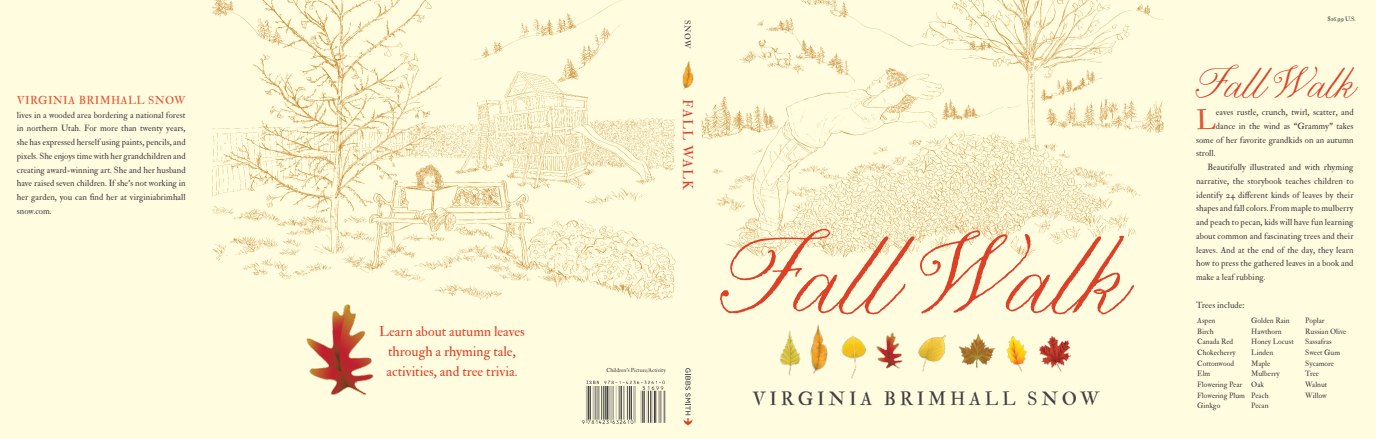
<style>
.page{position:relative;width:1376px;height:439px;background:#fff}
.page>*{position:absolute;margin:0;border:0;box-sizing:border-box;transform-origin:0 0}
.t1{font:112.5px "Nelly Script";color:#dc4128}
.t2{font:44.12px "Nelly Script";color:#dc4128}
.t3{font:27.38px "IM FELL Double Pica PRO Roman";color:#df5734}
.t4{font:18.75px "IM FELL Double Pica PRO Roman";letter-spacing:.2em;color:#414042}
.t5{font:13.75px/20px "IM FELL Double Pica PRO Roman";color:#dc4128;text-align:center}
.t6{font:11.25px "IM FELL Double Pica PRO Roman";letter-spacing:.03em;color:#df5734}
.t7{font:8.75px/13.8px "IM FELL Double Pica PRO Roman";color:#414042;text-align:justify}
.t8{font:8.25px "IM FELL Double Pica PRO Roman";color:#414042}
.t9{font:7.5px/10.6px "IM FELL Double Pica PRO Roman";color:#414042}
.t10{font:6.25px "IM FELL Double Pica PRO Roman";color:#414042}
.t11{font:5.62px "IM FELL Double Pica PRO Roman";color:#414042}
</style>
<div class="page">
<div style="left:0;top:0;width:695px;height:439px;background:#fffcdf"></div>
<img style="left:212px;top:0;width:464px;height:301px">
<svg style="left:683px;top:368px;width:9px;height:57px"></svg>
<div style="left:695px;top:0;width:680px;height:439px;background:#fffcdf"></div>
<img style="left:701px;top:0;width:464px;height:259px">
<img style="left:841px;top:335px;width:25px;height:44px">
<img style="left:779px;top:331px;width:22px;height:45px">
<img style="left:876px;top:332px;width:27px;height:37px">
<img style="left:810px;top:325px;width:18px;height:49px">
<img style="left:1039px;top:336px;width:33px;height:36px">
<img style="left:1006px;top:336px;width:21px;height:36px">
<img style="left:918px;top:334px;width:29px;height:37px">
<img style="left:958px;top:333px;width:38px;height:35px">
<img style="left:297px;top:300px;width:94px;height:95px">
<img style="left:682px;top:61px;width:12px;height:29px">
<img style="left:582px;top:380px;width:84px;height:44px">
<p class="t6" style="left:17px;top:93px;width:170px">Virginia Brimhall Snow</p>
<p class="t7" style="left:17px;top:108px;width:170px">lives in a wooded area bordering a national forest in northern Utah. For more than twenty years, she has expressed herself using paints, pencils, and pixels. She enjoys time with her grandchildren and creating award-winning art. She and her husband have raised seven children. If she’s not working in her garden, you can find her at virginiabrimhall snow.com.</p>
<h3 class="t5" style="left:379px;top:322px;width:147px">Learn about autumn leaves through a rhyming tale, activities, and tree trivia.</h3>
<p class="t8" style="left:692px;top:20px;width:31px;rotate:90deg">Snow</p>
<h3 class="t5" style="left:697px;top:99px;width:92px;rotate:90deg">fall walk</h3>
<p class="t11" style="left:606px;top:366px;width:61px">Children’s Picture/Activity</p>
<h1 class="t1" style="left:721px;top:201px;width:403px">Fall Walk</h1>
<h3 class="t4" style="left:752px;top:387px;width:348px">Virginia Brimhall Snow</h3>
<p class="t10" style="left:1327px;top:16px;width:30px">$16.99 U.S.</p>
<h2 class="t2" style="left:1196px;top:54px;width:159px">Fall Walk</h2>
<h3 class="t3" style="left:1196px;top:103px;width:20px">L</h3>
<p class="t7" style="left:1215px;top:105px;width:139px">eaves rustle, crunch, twirl, scatter, and</p>
<p class="t7" style="left:1215px;top:119px;width:139px">dance in the wind as “Grammy” takes</p>
<p class="t7" style="left:1196px;top:133px;width:159px">some of her favorite grandkids on an autumn</p>
<p class="t7" style="left:1196px;top:147px;width:21px">stroll.</p>
<p class="t7" style="left:1207px;top:160px;width:148px">Beautifully illustrated and with rhyming</p>
<p class="t7" style="left:1196px;top:174px;width:159px">narrative, the storybook teaches children to</p>
<p class="t7" style="left:1196px;top:188px;width:159px">identify 24 different kinds of leaves by their</p>
<p class="t7" style="left:1196px;top:202px;width:159px">shapes and fall colors. From maple to mulberry</p>
<p class="t7" style="left:1196px;top:215px;width:159px">and peach to pecan, kids will have fun learning</p>
<p class="t7" style="left:1196px;top:229px;width:159px">about common and fascinating trees and their</p>
<p class="t7" style="left:1196px;top:243px;width:159px">leaves. And at the end of the day, they learn</p>
<p class="t7" style="left:1196px;top:257px;width:159px">how to press the gathered leaves in a book and</p>
<p class="t7" style="left:1196px;top:270px;width:71px">make a leaf rubbing.</p>
<p class="t7" style="left:1196px;top:298px;width:50px">Trees include:</p>
<p class="t9" style="left:1197px;top:315px;width:49px">Aspen<br>Birch<br>Canada Red<br>Chokecherry<br>Cottonwood<br>Elm<br>Flowering Pear<br>Flowering Plum<br>Ginkgo</p>
<p class="t9" style="left:1251px;top:315px;width:44px">Golden Rain<br>Hawthorn<br>Honey Locust<br>Linden<br>Maple<br>Mulberry<br>Oak<br>Peach<br>Pecan</p>
<p class="t9" style="left:1305px;top:315px;width:43px">Poplar<br>Russian Olive<br>Sassafras<br>Sweet Gum<br>Sycamore<br>Tree<br>Walnut<br>Willow</p>
</div>
